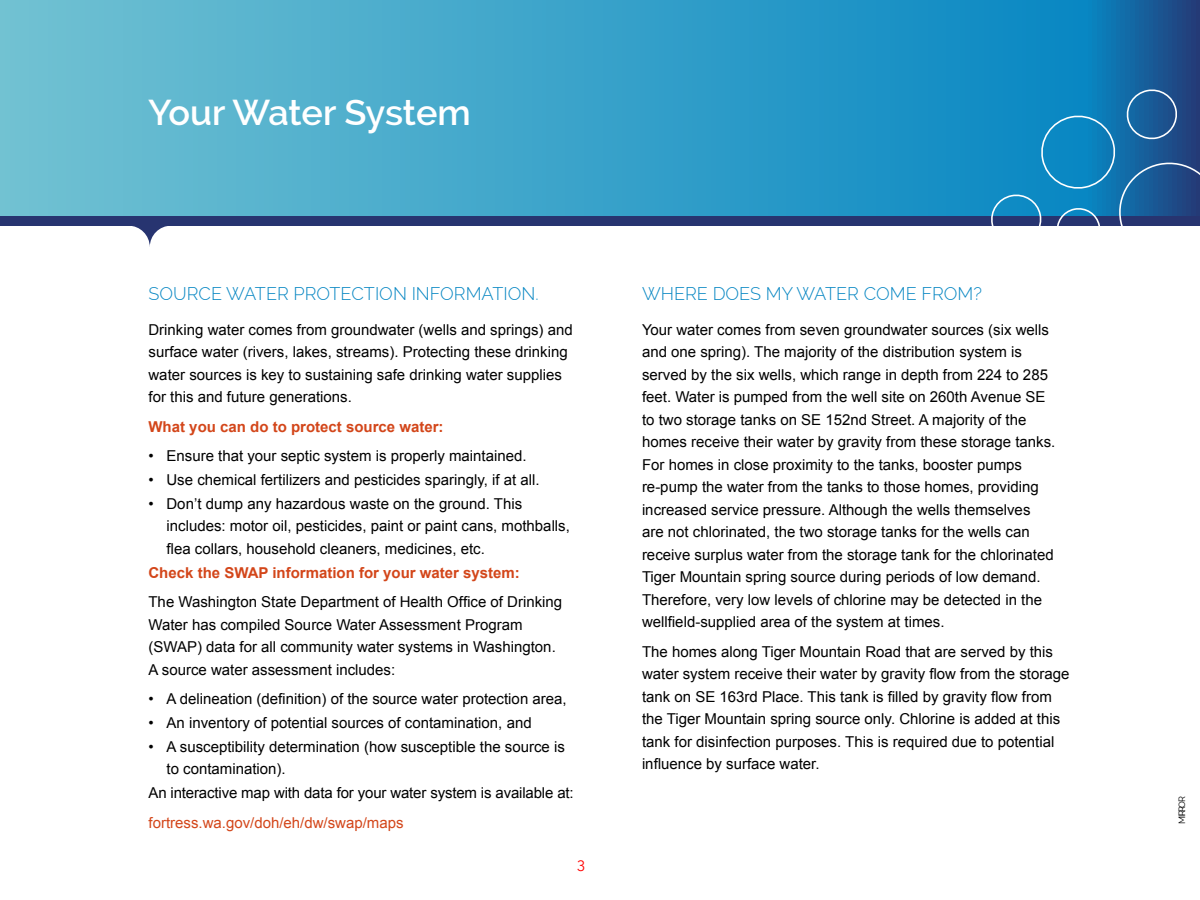
<style>
.page{position:relative;width:1200px;height:900px;background:#fff}
.page>*{position:absolute;margin:0;border:0;box-sizing:border-box;transform-origin:0 0}
.t1{font:600 36px "Raleway";color:#fff}
.t2{font:300 18px "Raleway";color:#0887c3}
.t3{font:15px/22.5px "Arial";color:#000}
.t4{font:700 15px "Arial";color:#d3461a}
.t5{font:15px "Arial";color:#d3461a}
.t6{font:15px "Avenir Next LT Com";color:#f00}
.t7{font:9px "Raleway";letter-spacing:-.17em;color:#000}
</style>
<div class="page">
<div style="left:0;top:0;width:1200px;height:219px;background:linear-gradient(to right,#6fc8d9,#0474b4)"></div>
<div style="left:0;top:216px;width:1200px;height:10px;background:#273470"></div>
<svg style="left:132px;top:226px;width:36px;height:21px"></svg>
<svg style="left:941px;top:88px;width:259px;height:138px;background:#1a77af"></svg>
<h1 class="t1" style="left:148px;top:92px;width:324px">Your Water System</h1>
<p class="t2" style="left:148px;top:284px;width:392px">SOURCE WATER PROTECTION INFORMATION.</p>
<p class="t3" style="left:148px;top:319px;width:426px">Drinking water comes from groundwater (wells and springs) and surface water (rivers, lakes, streams). Protecting these drinking water sources is key to sustaining safe drinking water supplies for this and future generations.</p>
<p class="t4" style="left:148px;top:417px;width:297px">What you can do to protect source water:</p>
<p class="t3" style="left:148px;top:445px;width:380px">• Ensure that your septic system is properly maintained.</p>
<p class="t3" style="left:148px;top:469px;width:393px">• Use chemical fertilizers and pesticides sparingly, if at all.</p>
<p class="t3" style="left:166px;top:493px;width:405px;text-indent:-18px">• Don’t dump any hazardous waste on the ground. This includes: motor oil, pesticides, paint or paint cans, mothballs, flea collars, household cleaners, medicines, etc.</p>
<p class="t4" style="left:148px;top:563px;width:373px">Check the SWAP information for your water system:</p>
<p class="t3" style="left:148px;top:591px;width:415px">The Washington State Department of Health Office of Drinking Water has compiled Source Water Assessment Program (SWAP) data for all community water systems in Washington.<br>A source water assessment includes:</p>
<p class="t3" style="left:148px;top:688px;width:420px">• A delineation (definition) of the source water protection area,</p>
<p class="t3" style="left:148px;top:712px;width:385px">• An inventory of potential sources of contamination, and</p>
<p class="t3" style="left:166px;top:736px;width:400px;text-indent:-18px">• A susceptibility determination (how susceptible the source is to contamination).</p>
<p class="t3" style="left:148px;top:782px;width:427px">An interactive map with data for your water system is available at:</p>
<p class="t5" style="left:148px;top:813px;width:257px">fortress.wa.gov/doh/eh/dw/swap/maps</p>
<p class="t6" style="left:577px;top:857px;width:10px">3</p>
<p class="t2" style="left:642px;top:284px;width:341px">WHERE DOES MY WATER COME FROM?</p>
<p class="t3" style="left:642px;top:319px;width:415px">Your water comes from seven groundwater sources (six wells and one spring). The majority of the distribution system is served by the six wells, which range in depth from 224 to 285 feet. Water is pumped from the well site on 260th Avenue SE to two storage tanks on SE 152nd Street. A majority of the homes receive their water by gravity from these storage tanks.<br>For homes in close proximity to the tanks, booster pumps re-pump the water from the tanks to those homes, providing increased service pressure. Although the wells themselves are not chlorinated, the two storage tanks for the wells can receive surplus water from the storage tank for the chlorinated Tiger Mountain spring source during periods of low demand.<br>Therefore, very low levels of chlorine may be detected in the wellfield-supplied area of the system at times.</p>
<p class="t3" style="left:642px;top:640px;width:429px">The homes along Tiger Mountain Road that are served by this water system receive their water by gravity flow from the storage tank on SE 163rd Place. This tank is filled by gravity flow from the Tiger Mountain spring source only. Chlorine is added at this tank for disinfection purposes. This is required due to potential influence by surface water.</p>
<p class="t7" style="left:1177px;top:824px;width:28px;rotate:-90deg">MIRROR</p>
</div>
